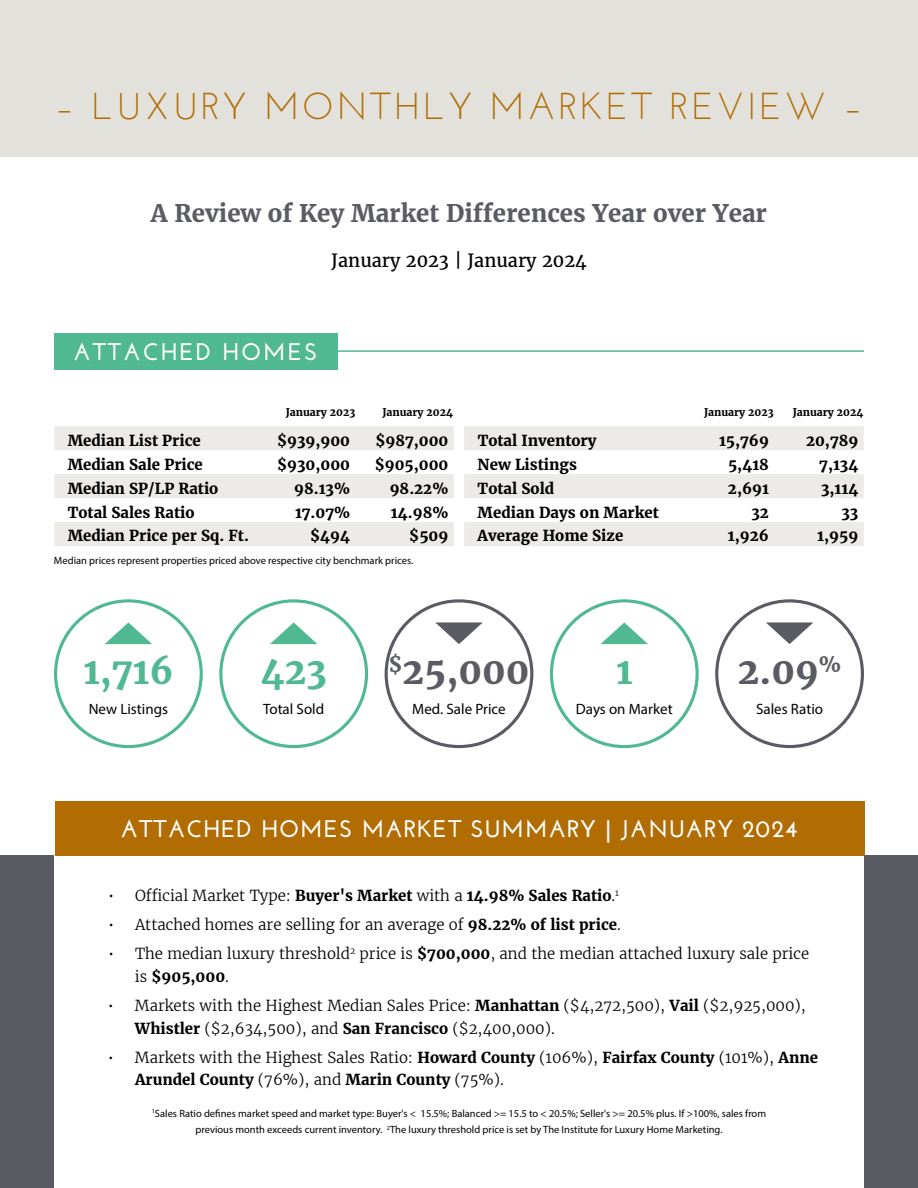
<style>
.page{position:relative;width:918px;height:1188px;background:#fff}
.page>*{position:absolute;margin:0;border:0;box-sizing:border-box;transform-origin:0 0}
.t1{font:37.5px "Josefin Sans";letter-spacing:.08em;color:#b16d03}
.t2{font:700 36px "Merriweather";color:#5b5b64}
.t3{font:700 36px "Merriweather";color:#50b992}
.t4{font:700 24px "Merriweather";color:#5b5b64}
.t5{font:700 24px "Josefin Sans";letter-spacing:.04em;color:#fff}
.t6{font:700 24px "Josefin Sans";letter-spacing:.08em;color:#fff}
.t7{font:18px "Merriweather";color:#000}
.t8{font:300 15px/22.5px "Merriweather";color:#000}
.t9{font:700 15px "Merriweather";color:#000}
.t10{font:15px "Myriad Pro";color:#000}
.t11{font:10.5px/16.5px "Myriad Pro";color:#000;text-align:center}
.t12{font:700 10.5px "Merriweather";color:#000}
.s1{font-weight:300}
.s2{font-weight:700}
</style>
<div class="page">
<div style="left:0;top:0;width:918px;height:158px;background:#e3e1dc"></div>
<div style="left:0;top:855px;width:918px;height:333px;background:#5b5b64"></div>
<div style="left:54px;top:855px;width:810px;height:333px;background:#fff"></div>
<div style="left:55px;top:801px;width:810px;height:54px;background:#b16d03"></div>
<svg style="left:54px;top:426px;width:400px;height:120px;fill:#ecebe8"></svg>
<svg style="left:464px;top:426px;width:400px;height:120px;fill:#ecebe8"></svg>
<div style="left:54px;top:333px;width:284px;height:36px;background:#50b992"></div>
<hr style="left:338px;top:350px;width:526px;height:2px;background:#50b992">
<div style="left:219px;top:599px;width:149px;height:149px;border:3px solid #50b992;border-radius:50%"></div>
<div style="left:54px;top:599px;width:149px;height:149px;border:3px solid #50b992;border-radius:50%"></div>
<div style="left:385px;top:599px;width:148px;height:149px;border:3px solid #5b5b64;border-radius:50%"></div>
<div style="left:550px;top:599px;width:149px;height:149px;border:3px solid #50b992;border-radius:50%"></div>
<div style="left:715px;top:599px;width:149px;height:149px;border:3px solid #5b5b64;border-radius:50%"></div>
<h1 class="t1" style="left:55px;top:83px;width:809px">– LUXURY MONTHLY MARKET REVIEW –</h1>
<h3 class="t4" style="left:151px;top:198px;width:618px">A Review of Key Market Differences Year over Year</h3>
<p class="t7" style="left:331px;top:249px;width:257px">January 2023 | January 2024</p>
<h3 class="t6" style="left:73px;top:338px;width:246px">ATTACHED HOMES</h3>
<p class="t12" style="left:286px;top:406px;width:71px">January 2023</p>
<p class="t12" style="left:382px;top:406px;width:72px">January 2024</p>
<p class="t12" style="left:704px;top:406px;width:71px">January 2023</p>
<p class="t12" style="left:793px;top:406px;width:72px">January 2024</p>
<p class="t9" style="left:68px;top:431px;width:135px">Median List Price</p>
<p class="t9" style="left:277px;top:431px;width:75px">$939,900</p>
<p class="t9" style="left:375px;top:431px;width:75px">$987,000</p>
<p class="t9" style="left:68px;top:455px;width:137px">Median Sale Price</p>
<p class="t9" style="left:277px;top:455px;width:74px">$930,000</p>
<p class="t9" style="left:375px;top:455px;width:75px">$905,000</p>
<p class="t9" style="left:68px;top:479px;width:152px">Median SP/LP Ratio</p>
<p class="t9" style="left:294px;top:479px;width:57px">98.13%</p>
<p class="t9" style="left:390px;top:479px;width:60px">98.22%</p>
<p class="t9" style="left:68px;top:503px;width:128px">Total Sales Ratio</p>
<p class="t9" style="left:295px;top:503px;width:57px">17.07%</p>
<p class="t9" style="left:391px;top:503px;width:59px">14.98%</p>
<p class="t9" style="left:68px;top:527px;width:183px">Median Price per Sq. Ft.</p>
<p class="t9" style="left:310px;top:527px;width:41px">$494</p>
<p class="t9" style="left:409px;top:527px;width:41px">$509</p>
<p class="t11" style="left:54px;top:552px;width:361px">Median prices represent properties priced above respective city benchmark prices.</p>
<p class="t9" style="left:478px;top:431px;width:120px">Total Inventory</p>
<p class="t9" style="left:719px;top:431px;width:51px">15,769</p>
<p class="t9" style="left:806px;top:431px;width:54px">20,789</p>
<p class="t9" style="left:478px;top:455px;width:101px">New Listings</p>
<p class="t9" style="left:728px;top:455px;width:42px">5,418</p>
<p class="t9" style="left:819px;top:455px;width:41px">7,134</p>
<p class="t9" style="left:478px;top:479px;width:78px">Total Sold</p>
<p class="t9" style="left:728px;top:479px;width:42px">2,691</p>
<p class="t9" style="left:821px;top:479px;width:39px">3,114</p>
<p class="t9" style="left:478px;top:503px;width:183px">Median Days on Market</p>
<p class="t9" style="left:751px;top:503px;width:19px">32</p>
<p class="t9" style="left:841px;top:503px;width:18px">33</p>
<p class="t9" style="left:478px;top:527px;width:147px">Average Home Size</p>
<p class="t9" style="left:728px;top:527px;width:42px">1,926</p>
<p class="t9" style="left:817px;top:527px;width:43px">1,959</p>
<h2 class="t3" style="left:83px;top:649px;width:92px">1,716</h2>
<p class="t10" style="left:89px;top:699px;width:81px">New Listings</p>
<h2 class="t3" style="left:261px;top:649px;width:67px">423</h2>
<p class="t10" style="left:263px;top:699px;width:63px">Total Sold</p>
<h2 class="t2" style="left:388px;top:649px;width:143px"><sup>$</sup>25,000</h2>
<p class="t10" style="left:412px;top:699px;width:95px">Med. Sale Price</p>
<h2 class="t3" style="left:616px;top:649px;width:18px">1</h2>
<p class="t10" style="left:576px;top:699px;width:98px">Days on Market</p>
<h2 class="t2" style="left:738px;top:649px;width:105px">2.09<sup>%</sup></h2>
<p class="t10" style="left:756px;top:699px;width:68px">Sales Ratio</p>
<h3 class="t5" style="left:121px;top:815px;width:678px">ATTACHED HOMES MARKET SUMMARY | JANUARY 2024</h3>
<p class="t9" style="left:108px;top:886px;width:513px"><span class="s1">• Official Market Type:</span> Buyer's Market <span class="s1">with a</span> 14.98% Sales Ratio<span class="s1">.</span><sup>1</sup></p>
<p class="t8" style="left:108px;top:914px;width:514px">• Attached homes are selling for an average of <span class="s2">98.22% of list price</span>.</p>
<p class="t8" style="left:135px;top:943px;width:676px;text-indent:-27px">• The median luxury threshold<sup>2</sup> price is <span class="s2">$700,000</span>, and the median attached luxury sale price is <span class="s2">$905,000</span>.</p>
<p class="t8" style="left:135px;top:995px;width:672px;text-indent:-27px">• Markets with the Highest Median Sales Price: <span class="s2">Manhattan</span> ($4,272,500), <span class="s2">Vail</span> ($2,925,000),<br><span class="s2">Whistler</span> ($2,634,500), and <span class="s2">San Francisco</span> ($2,400,000).</p>
<p class="t8" style="left:135px;top:1046px;width:685px;text-indent:-27px">• Markets with the Highest Sales Ratio: <span class="s2">Howard County</span> (106%), <span class="s2">Fairfax County</span> (101%), <span class="s2">Anne<br>Arundel County</span> (76%), and <span class="s2">Marin County</span> (75%).</p>
<p class="t11" style="left:152px;top:1105px;width:616px"><sup>1</sup>Sales Ratio defines market speed and market type: Buyer's &lt; 15.5%; Balanced &gt;= 15.5 to &lt; 20.5%; Seller's &gt;= 20.5% plus. If &gt;100%, sales from previous month exceeds current inventory. <sup>2</sup>The luxury threshold price is set by The Institute for Luxury Home Marketing.</p>
</div>
